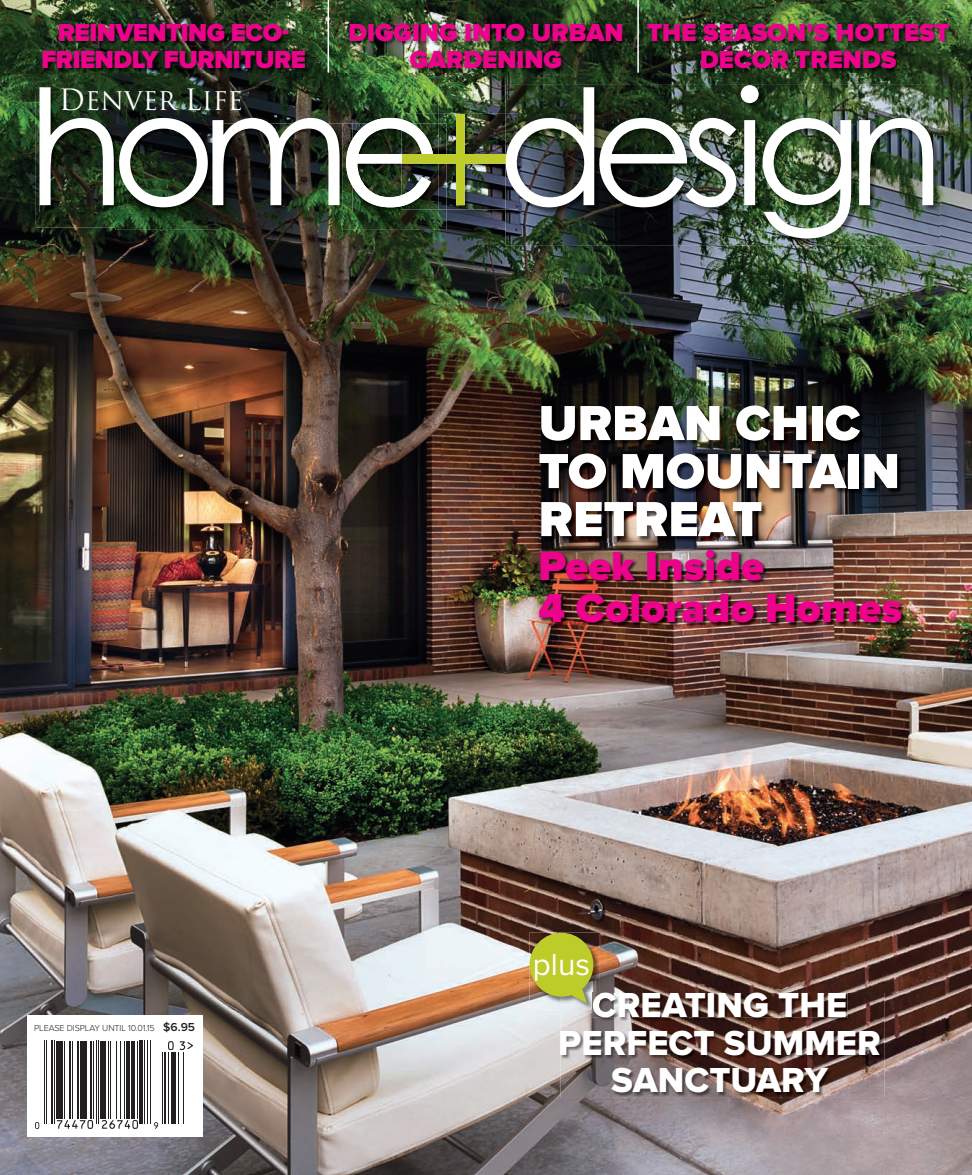
<style>
.page{position:relative;width:972px;height:1175px;background:#fff}
.page>*{position:absolute;margin:0;border:0;box-sizing:border-box;transform-origin:0 0}
.t1{font:900 51px/48px "Proxima Nova";color:#fff}
.t2{font:900 42px/42px "Proxima Nova";color:#ed028c}
.t3{font:36px/37.5px "Proxima Nova Extrabld";color:#fff;text-align:center}
.t4{font:31.5px "Proxima Nova";color:#fff}
.t5{font:900 25.5px/27px "Proxima Nova";color:#ed028c;text-align:center}
.t6{font:900 25.5px/27px "Proxima Nova";letter-spacing:-.02em;color:#ed028c;text-align:center}
.t7{font:25.05px "Trajan";color:#fff}
.t8{font:300 9px "Proxima Nova";letter-spacing:-.01em;color:#231f20}
.s1{font-size:28.65px}
.s2{font-weight:600;font-size:12px}
</style>
<div class="page">
<img style="left:0;top:0;width:972px;height:1174px">
<svg style="left:523px;top:886px;width:11px;height:6px"></svg>
<div style="left:27px;top:1015px;width:176px;height:121px;background:#fff"></div>
<svg style="left:154px;top:1122px;width:4px;height:7px"></svg>
<svg style="left:35px;top:1122px;width:4px;height:6px"></svg>
<svg style="left:57px;top:1120px;width:36px;height:9px"></svg>
<svg style="left:102px;top:1120px;width:36px;height:9px"></svg>
<hr style="left:44px;top:1040px;width:1px;height:84px;background:#231f20">
<hr style="left:46px;top:1040px;width:1px;height:84px;background:#231f20">
<hr style="left:51px;top:1040px;width:2px;height:84px;background:#231f20">
<hr style="left:54px;top:1040px;width:1px;height:84px;background:#231f20">
<hr style="left:56px;top:1040px;width:4px;height:78px;background:#231f20">
<hr style="left:61px;top:1040px;width:2px;height:78px;background:#231f20">
<hr style="left:64px;top:1040px;width:1px;height:78px;background:#231f20">
<hr style="left:69px;top:1040px;width:2px;height:78px;background:#231f20">
<hr style="left:72px;top:1040px;width:1px;height:78px;background:#231f20">
<hr style="left:77px;top:1040px;width:2px;height:78px;background:#231f20">
<hr style="left:80px;top:1040px;width:3px;height:78px;background:#231f20">
<hr style="left:84px;top:1040px;width:2px;height:78px;background:#231f20">
<hr style="left:90px;top:1040px;width:2px;height:78px;background:#231f20">
<hr style="left:94px;top:1040px;width:1px;height:78px;background:#231f20">
<hr style="left:96px;top:1040px;width:1px;height:84px;background:#231f20">
<hr style="left:98px;top:1040px;width:1px;height:84px;background:#231f20">
<hr style="left:100px;top:1040px;width:2px;height:78px;background:#231f20">
<hr style="left:104px;top:1040px;width:2px;height:78px;background:#231f20">
<hr style="left:108px;top:1040px;width:1px;height:78px;background:#231f20">
<hr style="left:110px;top:1040px;width:1px;height:78px;background:#231f20">
<hr style="left:116px;top:1040px;width:1px;height:78px;background:#231f20">
<hr style="left:120px;top:1040px;width:1px;height:78px;background:#231f20">
<hr style="left:124px;top:1040px;width:1px;height:78px;background:#231f20">
<hr style="left:126px;top:1040px;width:3px;height:78px;background:#231f20">
<hr style="left:132px;top:1040px;width:3px;height:78px;background:#231f20">
<hr style="left:137px;top:1040px;width:1px;height:78px;background:#231f20">
<hr style="left:140px;top:1040px;width:3px;height:84px;background:#231f20">
<hr style="left:144px;top:1040px;width:1px;height:84px;background:#231f20">
<hr style="left:147px;top:1040px;width:1px;height:84px;background:#231f20">
<hr style="left:150px;top:1040px;width:1px;height:84px;background:#231f20">
<hr style="left:162px;top:1052px;width:1px;height:72px;background:#231f20">
<hr style="left:164px;top:1052px;width:2px;height:72px;background:#231f20">
<hr style="left:168px;top:1052px;width:1px;height:72px;background:#231f20">
<hr style="left:171px;top:1052px;width:3px;height:72px;background:#231f20">
<hr style="left:176px;top:1052px;width:1px;height:72px;background:#231f20">
<hr style="left:178px;top:1052px;width:1px;height:72px;background:#231f20">
<hr style="left:183px;top:1052px;width:1px;height:72px;background:#231f20">
<svg style="left:168px;top:1041px;width:25px;height:9px"></svg>
<img style="left:36px;top:93px;width:79px;height:135px">
<img style="left:39px;top:93px;width:76px;height:119px">
<img style="left:115px;top:212px;width:106px;height:18px">
<img style="left:127px;top:124px;width:215px;height:88px">
<img style="left:115px;top:207px;width:12px;height:21px">
<img style="left:209px;top:212px;width:133px;height:16px">
<img style="left:209px;top:207px;width:12px;height:5px">
<svg style="left:40px;top:87px;width:300px;height:120px"></svg>
<img style="left:342px;top:212px;width:4px;height:18px">
<img style="left:342px;top:124px;width:4px;height:88px">
<img style="left:506px;top:85px;width:434px;height:160px">
<img style="left:346px;top:85px;width:505px;height:153px">
<img style="left:859px;top:118px;width:74px;height:87px">
<img style="left:561px;top:993px;width:323px;height:104px">
<img style="left:593px;top:993px;width:254px;height:24px">
<img style="left:539px;top:550px;width:367px;height:77px">
<img style="left:539px;top:406px;width:365px;height:136px">
<img style="left:43px;top:24px;width:910px;height:49px">
<img style="left:529px;top:932px;width:32px;height:77px">
<img style="left:561px;top:1003px;width:32px;height:6px">
<img style="left:593px;top:1003px;width:7px;height:6px">
<svg style="left:530px;top:932px;width:70px;height:71px;background:#abad3e"></svg>
<hr style="left:328px;top:0;width:1px;height:73px;background:#fff">
<hr style="left:637px;top:0;width:2px;height:73px;background:#fff">
<p class="t6" style="left:41px;top:20px;width:266px">REINVENTING ECO-<br>FRIENDLY FURNITURE</p>
<p class="t5" style="left:348px;top:20px;width:277px">DIGGING INTO URBAN<br>GARDENING</p>
<p class="t5" style="left:647px;top:20px;width:304px">THE SEASON’S HOTTEST<br>DÉCOR TRENDS</p>
<p class="t7" style="left:59px;top:86px;width:186px"><span class="s1">D</span>ENVER <span class="s1">L</span>IFE</p>
<p class="t8" style="left:34px;top:1022px;width:162px">PLEASE DISPLAY UNTIL 10.01.15 <span class="s2">$6.95</span></p>
<h1 class="t1" style="left:539px;top:400px;width:363px">URBAN CHIC<br>TO MOUNTAIN<br>RETREAT</h1>
<h2 class="t2" style="left:539px;top:546px;width:365px">Peek Inside<br>4 Colorado Homes</h2>
<p class="t4" style="left:533px;top:946px;width:59px">plus</p>
<h3 class="t3" style="left:558px;top:987px;width:324px">CREATING THE<br>PERFECT SUMMER<br>SANCTUARY</h3>
</div>
